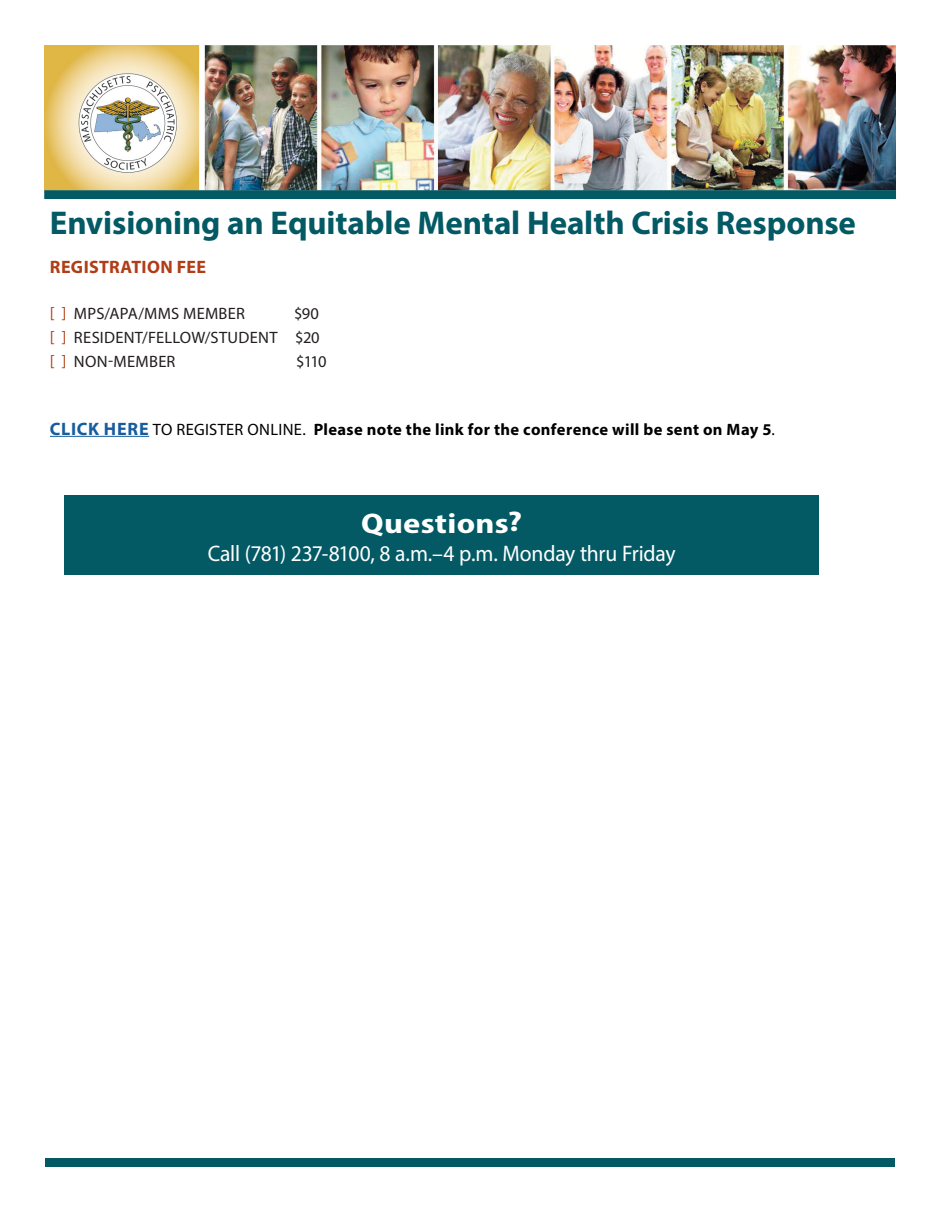
<style>
.page{position:relative;width:942px;height:1212px;background:#fff}
.page>*{position:absolute;margin:0;border:0;box-sizing:border-box;transform-origin:0 0}
.t1{font:700 33px "Myriad Pro";letter-spacing:-.005em;color:#035a64}
.Objective_Text{font:700 semi-condensed 28.5px "Myriad Pro";letter-spacing:.01em;color:#fff;scale:1.22 1}
.Objective_Text-2{font:22.5px "Myriad Pro";letter-spacing:-.01em;color:#fff;scale:.96 1}
.Reg_FillIn6{font:700 18px "Myriad Pro";letter-spacing:.015em;color:#b13d17}
.Reg_Text{font:700 16.5px "Myriad Pro";letter-spacing:.02em;color:#000}
.Reg_Text-2{font:16.5px/24px "Myriad Pro";letter-spacing:.015em;color:#231f20;text-align:justify}
.s1{color:#b13d17}
.s2{font-size:18px;color:#175d9e}
.s3{font-weight:400}
</style>
<div class="page">
<div style="left:45px;top:1158px;width:850px;height:8px;background:#035a64"></div>
<img style="left:44px;top:46px;width:852px;height:144px">
<div style="left:44px;top:190px;width:852px;height:9px;background:#035a64"></div>
<hr style="left:50px;top:436px;width:99px;height:1px;background:#175d9e">
<div style="left:64px;top:496px;width:755px;height:79px;background:#035a64"></div>
<h1 class="t1" style="left:50px;top:201px;width:808px">Envisioning an Equitable Mental Health Crisis Response</h1>
<p class="Reg_FillIn6" style="left:50px;top:255px;width:158px">REGISTRATION FEE</p>
<p class="Reg_Text-2" style="left:50px;top:301px;width:197px"><span class="s1">[ ]</span> MPS/APA/MMS MEMBER</p>
<p class="Reg_Text-2" style="left:50px;top:301px;width:271px;text-indent:244px">$90 <span class="s1">[ ]</span> RESIDENT/FELLOW/STUDENT $20 <span class="s1">[ ]</span> NON-MEMBER</p>
<p class="Reg_Text-2" style="left:296px;top:349px;width:32px">$110</p>
<p class="Reg_Text" style="left:50px;top:418px;width:726px"><span class="s2">CLICK HERE</span> <span class="s3">TO REGISTER ONLINE.</span> Please note the link for the conference will be sent on May 5<span class="s3">.</span></p>
<p class="Objective_Text" style="left:361px;top:505px;width:133px">Questions?</p>
<p class="Objective_Text-2" style="left:208px;top:540px;width:489px">Call (781) 237-8100, 8 a.m.–4 p.m. Monday thru Friday</p>
</div>
